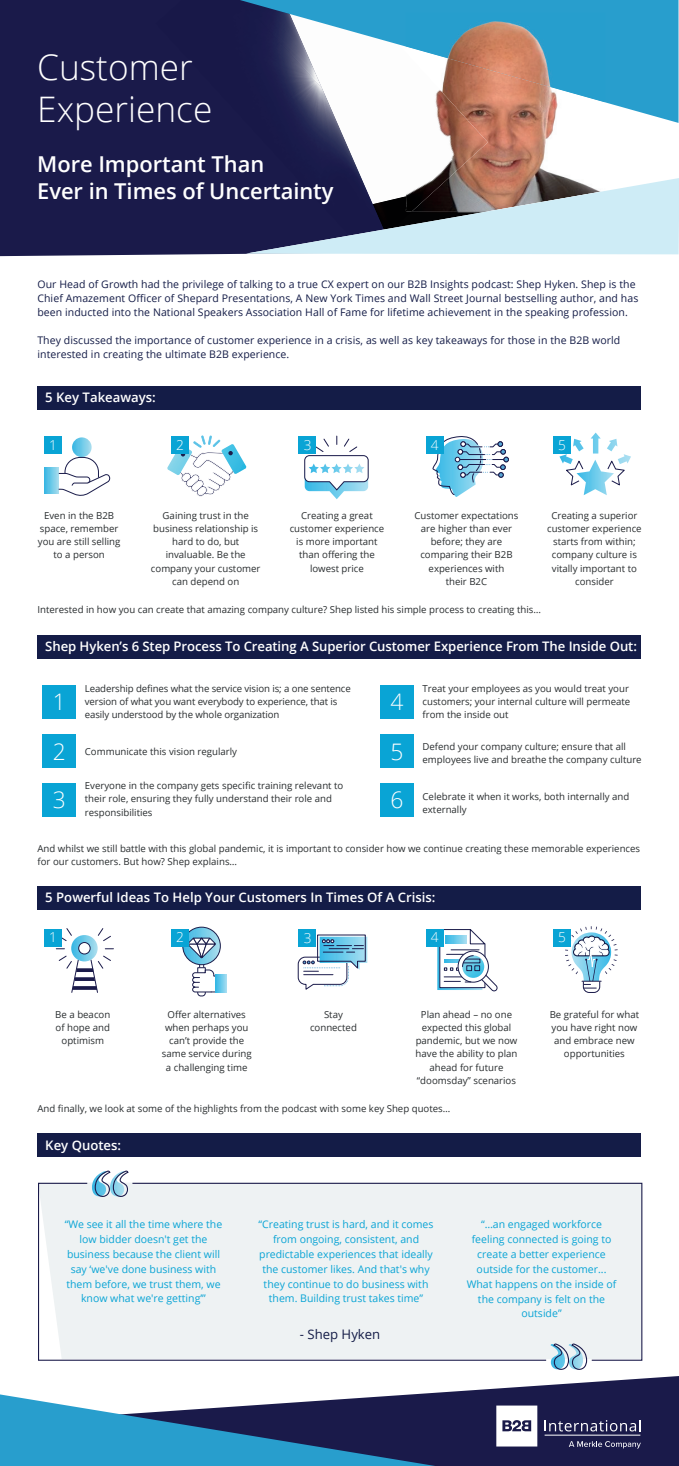
<style>
.page{position:relative;width:679px;height:1466px;background:#fff}
.page>*{position:absolute;margin:0;border:0;box-sizing:border-box;transform-origin:0 0}
.t1{font:300 35.18px/42.3px "Open Sans";color:#fff}
.t2{font:300 22.75px/49px "Open Sans";color:#fff;text-align:justify}
.t3{font:600 21.88px/27.1px "Open Sans";color:#fff}
.t4{font:300 13.65px "Open Sans";color:#fff}
.t5{font:600 13.12px "Open Sans";letter-spacing:-.005em;color:#fff}
.t6{font:13.12px "Open Sans";color:#141c47}
.t7{font:10.5px/14.9px "Open Sans";color:#09a4d5;text-align:center}
.t8{font:10.5px/14px "Open Sans";letter-spacing:.005em;color:#141c47}
.t9{font:9.62px/13.1px "Open Sans";color:#292d2f;text-align:center}
</style>
<div class="page">
<div style="left:0;top:0;width:246px;height:256px;background:#1a1a4a"></div>
<div style="left:156px;top:0;width:202px;height:205px;background:#1a1a4a"></div>
<img style="left:320px;top:170px;width:42px;height:8px">
<svg style="left:418px;top:1376px;width:260px;height:90px;background:#383861"></svg>
<svg style="left:240px;top:0;width:438px;height:123px;fill:#289ecd"></svg>
<svg style="left:0;top:1394px;width:435px;height:72px;background:#407aa3"></svg>
<div style="left:38px;top:386px;width:602px;height:23px;background:#141c47"></div>
<div style="left:38px;top:635px;width:602px;height:24px;background:#141c47"></div>
<div style="left:38px;top:887px;width:602px;height:23px;background:#141c47"></div>
<div style="left:38px;top:1134px;width:602px;height:23px;background:#141c47"></div>
<svg style="left:38px;top:1182px;width:93px;height:179px;background:#eaeef0"></svg>
<div style="left:131px;top:1182px;width:511px;height:179px;background:#eef2f3"></div>
<svg style="left:92px;top:1170px;width:37px;height:28px"></svg>
<svg style="left:550px;top:1343px;width:37px;height:27px"></svg>
<div style="left:42px;top:685px;width:34px;height:34px;background:#09a4d5"></div>
<div style="left:42px;top:783px;width:34px;height:34px;background:#09a4d5"></div>
<div style="left:42px;top:734px;width:34px;height:34px;background:#09a4d5"></div>
<div style="left:380px;top:685px;width:33px;height:34px;background:#09a4d5"></div>
<div style="left:380px;top:783px;width:33px;height:34px;background:#09a4d5"></div>
<div style="left:380px;top:734px;width:33px;height:34px;background:#09a4d5"></div>
<img style="left:487px;top:102px;width:118px;height:76px">
<img style="left:405px;top:102px;width:82px;height:76px">
<img style="left:405px;top:13px;width:200px;height:89px">
<svg style="left:246px;top:178px;width:432px;height:76px;background:#8b96a7"></svg>
<hr style="left:544px;top:1435px;width:96px;height:1px;background:#fff">
<svg style="left:544px;top:1420px;width:96px;height:11px"></svg>
<svg style="left:568px;top:1441px;width:72px;height:7px"></svg>
<svg style="left:496px;top:1405px;width:41px;height:41px"></svg>
<svg style="left:565px;top:926px;width:52px;height:67px"></svg>
<svg style="left:183px;top:927px;width:37px;height:38px"></svg>
<div style="left:182px;top:927px;width:39px;height:38px;border:1px solid #1b1d4b;border-radius:50%"></div>
<svg style="left:186px;top:937px;width:31px;height:60px"></svg>
<svg style="left:215px;top:974px;width:12px;height:19px"></svg>
<svg style="left:437px;top:929px;width:61px;height:63px"></svg>
<svg style="left:97px;top:928px;width:14px;height:14px"></svg>
<svg style="left:61px;top:928px;width:11px;height:14px"></svg>
<svg style="left:71px;top:935px;width:27px;height:26px"></svg>
<div style="left:79px;top:942px;width:11px;height:12px;background:#fff;border-radius:50%"></div>
<div style="left:78px;top:942px;width:13px;height:12px;border:1px solid #1b1d4b;border-radius:50%"></div>
<svg style="left:58px;top:955px;width:53px;height:38px"></svg>
<svg style="left:297px;top:934px;width:70px;height:56px"></svg>
<svg style="left:72px;top:437px;width:20px;height:20px"></svg>
<svg style="left:44px;top:467px;width:14px;height:27px"></svg>
<svg style="left:58px;top:456px;width:53px;height:40px"></svg>
<svg style="left:303px;top:436px;width:66px;height:63px"></svg>
<svg style="left:432px;top:436px;width:76px;height:61px"></svg>
<svg style="left:167px;top:435px;width:79px;height:62px"></svg>
<svg style="left:559px;top:433px;width:71px;height:62px"></svg>
<div style="left:44px;top:437px;width:17px;height:17px;background:#09a4d5"></div>
<div style="left:426px;top:437px;width:17px;height:17px;background:#09a4d5"></div>
<div style="left:298px;top:437px;width:18px;height:17px;background:#09a4d5"></div>
<div style="left:171px;top:437px;width:18px;height:17px;background:#09a4d5"></div>
<div style="left:553px;top:437px;width:17px;height:17px;background:#09a4d5"></div>
<div style="left:44px;top:929px;width:17px;height:18px;background:#09a4d5"></div>
<div style="left:426px;top:929px;width:17px;height:18px;background:#09a4d5"></div>
<div style="left:298px;top:929px;width:18px;height:18px;background:#09a4d5"></div>
<div style="left:171px;top:929px;width:18px;height:18px;background:#09a4d5"></div>
<div style="left:553px;top:929px;width:17px;height:18px;background:#09a4d5"></div>
<h1 class="t1" style="left:37px;top:45px;width:176px">Customer<br>Experience</h1>
<h3 class="t3" style="left:37px;top:150px;width:298px">More Important Than<br>Ever in Times of Uncertainty</h3>
<p class="t8" style="left:37px;top:277px;width:602px">Our Head of Growth had the privilege of talking to a true CX expert on our B2B Insights podcast: Shep Hyken. Shep is the<br>Chief Amazement Officer of Shepard Presentations, A New York Times and Wall Street Journal bestselling author, and has been inducted into the National Speakers Association Hall of Fame for lifetime achievement in the speaking profession.</p>
<p class="t8" style="left:37px;top:333px;width:584px">They discussed the importance of customer experience in a crisis, as well as key takeaways for those in the B2B world interested in creating the ultimate B2B experience.</p>
<h3 class="t5" style="left:45px;top:388px;width:112px">5 Key Takeaways:</h3>
<h3 class="t4" style="left:49px;top:435px;width:9px">1</h3>
<h3 class="t4" style="left:176px;top:435px;width:9px">2</h3>
<h3 class="t4" style="left:303px;top:436px;width:9px">3</h3>
<h3 class="t4" style="left:430px;top:435px;width:9px">4</h3>
<h3 class="t4" style="left:558px;top:435px;width:9px">5</h3>
<p class="t9" style="left:38px;top:509px;width:84px">Even in the B2B space, remember you are still selling to a person</p>
<p class="t9" style="left:151px;top:509px;width:111px">Gaining trust in the business relationship is hard to do, but invaluable. Be the company your customer can depend on</p>
<p class="t9" style="left:289px;top:509px;width:96px">Creating a great customer experience is more important than offering the lowest price</p>
<p class="t9" style="left:414px;top:509px;width:105px">Customer expectations are higher than ever before; they are comparing their B2B experiences with<br>their B2C</p>
<p class="t9" style="left:547px;top:509px;width:96px">Creating a superior customer experience starts from within; company culture is vitally important to consider</p>
<p class="t9" style="left:38px;top:603px;width:504px">Interested in how you can create that amazing company culture? Shep listed his simple process to creating this…</p>
<h3 class="t5" style="left:45px;top:637px;width:593px">Shep Hyken’s 6 Step Process To Creating A Superior Customer Experience From The Inside Out:</h3>
<p class="t9" style="left:85px;top:682px;width:267px;text-align:left">Leadership defines what the service vision is; a one sentence version of what you want everybody to experience, that is easily understood by the whole organization</p>
<p class="t9" style="left:85px;top:745px;width:154px">Communicate this vision regularly</p>
<p class="t9" style="left:85px;top:779px;width:260px;text-align:left">Everyone in the company gets specific training relevant to their role, ensuring they fully understand their role and responsibilities</p>
<h2 class="t2" style="left:53px;top:677px;width:14px">1<br>2<br>3</h2>
<h2 class="t2" style="left:390px;top:677px;width:14px">4<br>5<br>6</h2>
<p class="t9" style="left:422px;top:682px;width:209px;text-align:left">Treat your employees as you would treat your customers; your internal culture will permeate from the inside out</p>
<p class="t9" style="left:422px;top:740px;width:220px;text-align:left">Defend your company culture; ensure that all employees live and breathe the company culture</p>
<p class="t9" style="left:422px;top:790px;width:208px;text-align:left">Celebrate it when it works, both internally and externally</p>
<p class="t9" style="left:38px;top:842px;width:604px;text-align:left">And whilst we still battle with this global pandemic, it is important to consider how we continue creating these memorable experiences for our customers. But how? Shep explains…</p>
<h3 class="t5" style="left:45px;top:889px;width:391px">5 Powerful Ideas To Help Your Customers In Times Of A Crisis:</h3>
<h3 class="t4" style="left:49px;top:928px;width:9px">1</h3>
<h3 class="t4" style="left:176px;top:928px;width:9px">2</h3>
<h3 class="t4" style="left:304px;top:928px;width:9px">3</h3>
<h3 class="t4" style="left:430px;top:928px;width:9px">4</h3>
<h3 class="t4" style="left:558px;top:928px;width:9px">5</h3>
<p class="t9" style="left:55px;top:1008px;width:56px">Be a beacon of hope and optimism</p>
<p class="t9" style="left:162px;top:1008px;width:91px">Offer alternatives when perhaps you can’t provide the same service during a challenging time</p>
<p class="t9" style="left:310px;top:1008px;width:48px">Stay connected</p>
<p class="t9" style="left:415px;top:1008px;width:103px">Plan ahead – no one expected this global pandemic, but we now have the ability to plan ahead for future “doomsday” scenarios</p>
<p class="t9" style="left:549px;top:1008px;width:91px">Be grateful for what you have right now and embrace new opportunities</p>
<p class="t9" style="left:38px;top:1102px;width:414px">And finally, we look at some of the highlights from the podcast with some key Shep quotes…</p>
<h3 class="t5" style="left:45px;top:1136px;width:77px">Key Quotes:</h3>
<p class="t7" style="left:65px;top:1217px;width:159px">“We see it all the time where the low bidder doesn't get the business because the client will say ‘we've done business with them before, we trust them, we know what we're getting’”</p>
<p class="t7" style="left:258px;top:1217px;width:176px">“Creating trust is hard, and it comes from ongoing, consistent, and predictable experiences that ideally the customer likes. And that's why they continue to do business with them. Building trust takes time”</p>
<p class="t7" style="left:466px;top:1217px;width:151px">“…an engaged workforce feeling connected is going to create a better experience outside for the customer...<br>What happens on the inside of the company is felt on the outside”</p>
<h3 class="t6" style="left:300px;top:1325px;width:82px">- Shep Hyken</h3>
</div>
